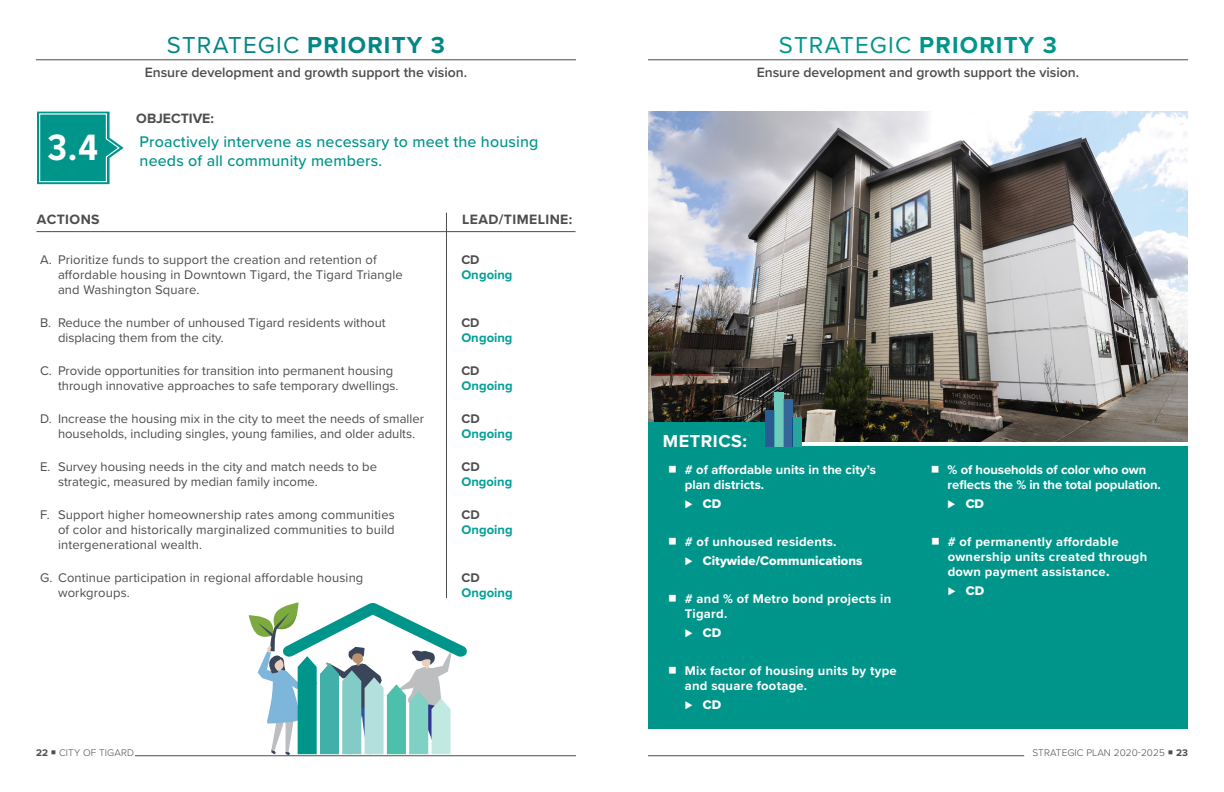
<style>
.page{position:relative;width:1224px;height:792px;background:#fff}
.page>*{position:absolute;margin:0;border:0;box-sizing:border-box;transform-origin:0 0}
.t1{font:700 38px "Proxima Nova Cond";color:#fff}
.t2{font:24px "Proxima Nova";letter-spacing:.05em;color:#048586}
.t3{font:24px "Proxima Nova";letter-spacing:.05em;color:#00958b}
.t4{font:700 18px "Proxima Nova";letter-spacing:.03em;color:#fff}
.t5{font:500 16px/19px "Proxima Nova";letter-spacing:.01em;color:#00958b}
.t6{font:600 14px "Proxima Nova";color:#4d4d4f}
.t7{font:700 14px "Proxima Nova";letter-spacing:.03em;color:#4d4d4f}
.t8{font:700 14px "Proxima Nova";color:#4d4d4f}
.t9{font:13px/15px "Proxima Nova";color:#4d4d4f}
.t10{font:700 13px/15px "Proxima Nova";letter-spacing:.02em;color:#fff}
.t11{font:700 13px/15px "Proxima Nova";letter-spacing:-.005em;color:#fff}
.t12{font:700 13px "Proxima Nova";color:#00a098}
.t13{font:13px "Proxima Nova Extrabld";letter-spacing:.005em;color:#fff}
.t14{font:700 13px "Proxima Nova";color:#4d4d4f}
.t15{font:300 10px "Proxima Nova";letter-spacing:.01em;color:#4d4d4f}
.s1{font-weight:700}
.s2{font-family:"Proxima Nova Extrabld";font-weight:400}
</style>
<div class="page">
<hr style="left:648px;top:756px;width:376px;height:1px;background:#4d4d4f">
<hr style="left:135px;top:756px;width:441px;height:1px;background:#4d4d4f">
<svg style="left:249px;top:602px;width:218px;height:153px"></svg>
<img style="left:648px;top:112px;width:540px;height:329px">
<hr style="left:36px;top:60px;width:540px;height:1px;background:#4d4d4f">
<svg style="left:37px;top:112px;width:87px;height:72px"></svg>
<hr style="left:36px;top:231px;width:540px;height:1px;background:#4d4d4f">
<hr style="left:446px;top:213px;width:1px;height:385px;background:#4d4d4f">
<div style="left:648px;top:447px;width:540px;height:282px;background:#00958b"></div>
<div style="left:648px;top:423px;width:117px;height:26px;background:#00958b"></div>
<div style="left:792px;top:417px;width:9px;height:30px;background:#27a59c"></div>
<div style="left:783px;top:399px;width:9px;height:48px;background:#366699"></div>
<div style="left:765px;top:410px;width:9px;height:37px;background:#275b91"></div>
<div style="left:774px;top:393px;width:9px;height:54px;background:#6fcbbb"></div>
<hr style="left:648px;top:60px;width:540px;height:1px;background:#4d4d4f">
<h2 class="t2" style="left:167px;top:28px;width:280px">STRATEGIC <span class="s1">PRIORITY 3</span></h2>
<p class="t6" style="left:145px;top:62px;width:324px">Ensure development and growth support the vision.</p>
<p class="t8" style="left:136px;top:108px;width:79px">OBJECTIVE:</p>
<h1 class="t1" style="left:47px;top:120px;width:52px">3.4</h1>
<p class="t5" style="left:140px;top:131px;width:400px">Proactively intervene as necessary to meet the housing needs of all community members.</p>
<p class="t7" style="left:37px;top:209px;width:64px">ACTIONS</p>
<p class="t7" style="left:462px;top:209px;width:112px">LEAD/TIMELINE:</p>
<p class="t9" style="left:58px;top:251px;width:346px;text-indent:-18px">A. Prioritize funds to support the creation and retention of affordable housing in Downtown Tigard, the Tigard Triangle and Washington Square.</p>
<p class="t14" style="left:461px;top:250px;width:20px">CD</p>
<p class="t12" style="left:461px;top:265px;width:53px">Ongoing</p>
<p class="t9" style="left:58px;top:314px;width:329px;text-indent:-18px">B. Reduce the number of unhoused Tigard residents without displacing them from the city.</p>
<p class="t14" style="left:461px;top:313px;width:20px">CD</p>
<p class="t12" style="left:461px;top:328px;width:53px">Ongoing</p>
<p class="t9" style="left:58px;top:362px;width:342px;text-indent:-18px">C. Provide opportunities for transition into permanent housing through innovative approaches to safe temporary dwellings.</p>
<p class="t14" style="left:461px;top:361px;width:20px">CD</p>
<p class="t12" style="left:461px;top:376px;width:53px">Ongoing</p>
<p class="t9" style="left:58px;top:410px;width:368px;text-indent:-18px">D. Increase the housing mix in the city to meet the needs of smaller households, including singles, young families, and older adults.</p>
<p class="t14" style="left:461px;top:409px;width:20px">CD</p>
<p class="t12" style="left:461px;top:424px;width:53px">Ongoing</p>
<p class="t9" style="left:58px;top:458px;width:320px;text-indent:-18px">E. Survey housing needs in the city and match needs to be strategic, measured by median family income.</p>
<p class="t14" style="left:461px;top:457px;width:20px">CD</p>
<p class="t12" style="left:461px;top:472px;width:52px">Ongoing</p>
<p class="t9" style="left:58px;top:507px;width:338px;text-align:justify;text-indent:-18px">F. Support higher homeownership rates among communities of color and historically marginalized communities to build intergenerational wealth.</p>
<p class="t14" style="left:461px;top:505px;width:20px">CD</p>
<p class="t12" style="left:461px;top:520px;width:53px">Ongoing</p>
<p class="t9" style="left:58px;top:570px;width:307px;text-indent:-18px">G. Continue participation in regional affordable housing workgroups.</p>
<p class="t14" style="left:461px;top:568px;width:20px">CD</p>
<p class="t12" style="left:461px;top:583px;width:53px">Ongoing</p>
<h2 class="t3" style="left:779px;top:28px;width:280px">STRATEGIC <span class="s1">PRIORITY 3</span></h2>
<p class="t6" style="left:757px;top:62px;width:324px">Ensure development and growth support the vision.</p>
<h3 class="t4" style="left:663px;top:427px;width:86px">METRICS:</h3>
<p class="t10" style="left:685px;top:462px;width:193px"># of affordable units in the city’s plan districts.</p>
<p class="t13" style="left:685px;top:494px;width:38px">⊲ CD</p>
<p class="t10" style="left:685px;top:534px;width:153px"># of unhoused residents.</p>
<p class="t13" style="left:685px;top:551px;width:179px">⊲ Citywide/Communications</p>
<p class="t10" style="left:685px;top:591px;width:208px"># and % of Metro bond projects in<br>Tigard.</p>
<p class="t13" style="left:685px;top:623px;width:38px">⊲ CD</p>
<p class="t10" style="left:685px;top:663px;width:214px">Mix factor of housing units by type and square footage.</p>
<p class="t13" style="left:685px;top:695px;width:38px">⊲ CD</p>
<p class="t11" style="left:948px;top:462px;width:215px">% of households of color who own reflects the % in the total population.</p>
<p class="t13" style="left:948px;top:494px;width:38px">⊲ CD</p>
<p class="t10" style="left:948px;top:534px;width:201px"># of permanently affordable ownership units created through down payment assistance<span class="s2">.</span></p>
<p class="t13" style="left:948px;top:581px;width:38px">⊲ CD</p>
<p class="t15" style="left:36px;top:745px;width:99px"><span class="s1">22</span> ○ CITY OF TIGARD</p>
<p class="t15" style="left:1032px;top:745px;width:157px">STRATEGIC PLAN 2020-2025 ○ <span class="s1">23</span></p>
</div>
